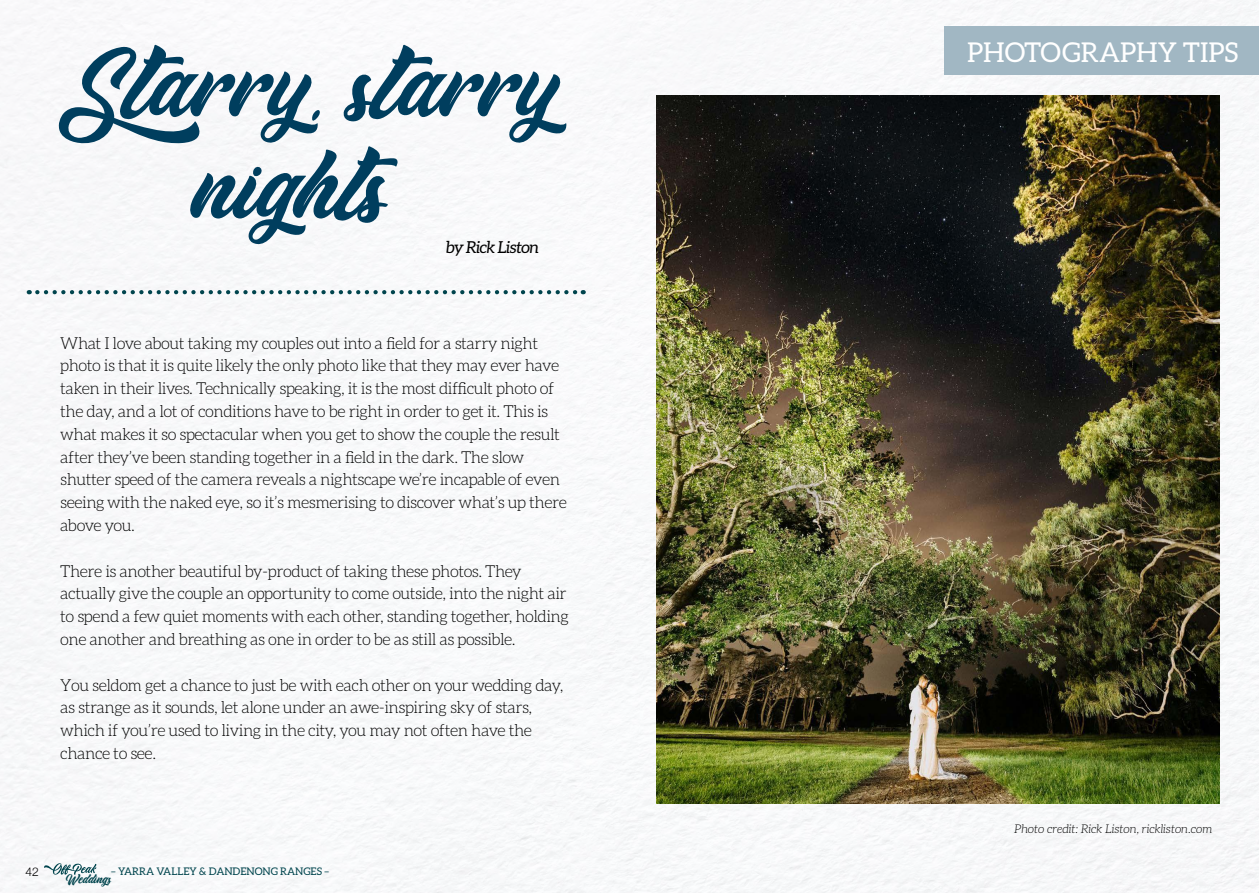
<style>
.page{position:relative;width:1259px;height:893px;background:#fff}
.page>*{position:absolute;margin:0;border:0;box-sizing:border-box;transform-origin:0 0}
.t1{font:121.8px/101.4px "Cheetah Kick Personal Use";color:#003e5e;text-align:center}
.t2{font:27.3px "Aleo";color:#fff}
.t3{font:300 16.5px/22.8px "Aleo";letter-spacing:-.03em;color:#000}
.t4{font:italic 16.5px "Aleo";letter-spacing:-.03em;color:#000}
.t5{font:16.05px "Cheetah Kick Personal Use";color:#00444d}
.t6{font:italic 300 12px "Aleo";color:#000}
.t7{font:300 12px "Helvetica Neue";color:#000}
.t8{font:10.5px "Aleo";color:#00444d}
</style>
<div class="page">
<img style="left:0;top:0;width:1259px;height:893px">
<img style="left:657px;top:95px;width:562px;height:709px">
<svg style="left:37px;top:290px;width:547px;height:4px"></svg>
<div style="left:944px;top:27px;width:315px;height:48px;background:#a1b7c3"></div>
<svg style="left:43px;top:862px;width:54px;height:13px"></svg>
<h1 class="t1" style="left:53px;top:43px;width:507px">Starry, starry nights</h1>
<p class="t4" style="left:446px;top:238px;width:95px">by Rick Liston</p>
<p class="t3" style="left:60px;top:331px;width:508px">What I love about taking my couples out into a field for a starry night photo is that it is quite likely the only photo like that they may ever have taken in their lives. Technically speaking, it is the most difficult photo of the day, and a lot of conditions have to be right in order to get it. This is what makes it so spectacular when you get to show the couple the result after they’ve been standing together in a field in the dark. The slow shutter speed of the camera reveals a nightscape we’re incapable of even seeing with the naked eye, so it’s mesmerising to discover what’s up there above you.</p>
<p class="t3" style="left:60px;top:559px;width:510px">There is another beautiful by-product of taking these photos. They actually give the couple an opportunity to come outside, into the night air to spend a few quiet moments with each other, standing together, holding one another and breathing as one in order to be as still as possible.</p>
<p class="t3" style="left:60px;top:673px;width:505px">You seldom get a chance to just be with each other on your wedding day, as strange as it sounds, let alone under an awe-inspiring sky of stars, which if you’re used to living in the city, you may not often have the chance to see.</p>
<p class="t7" style="left:26px;top:862px;width:15px">42</p>
<p class="t8" style="left:111px;top:865px;width:220px">– YARRA VALLEY &amp; DANDENONG RANGES –</p>
<p class="t5" style="left:65px;top:871px;width:47px">Weddings</p>
<h2 class="t2" style="left:967px;top:36px;width:273px">PHOTOGRAPHY TIPS</h2>
<p class="t6" style="left:1014px;top:822px;width:199px">Photo credit: Rick Liston, rickliston.com</p>
</div>
